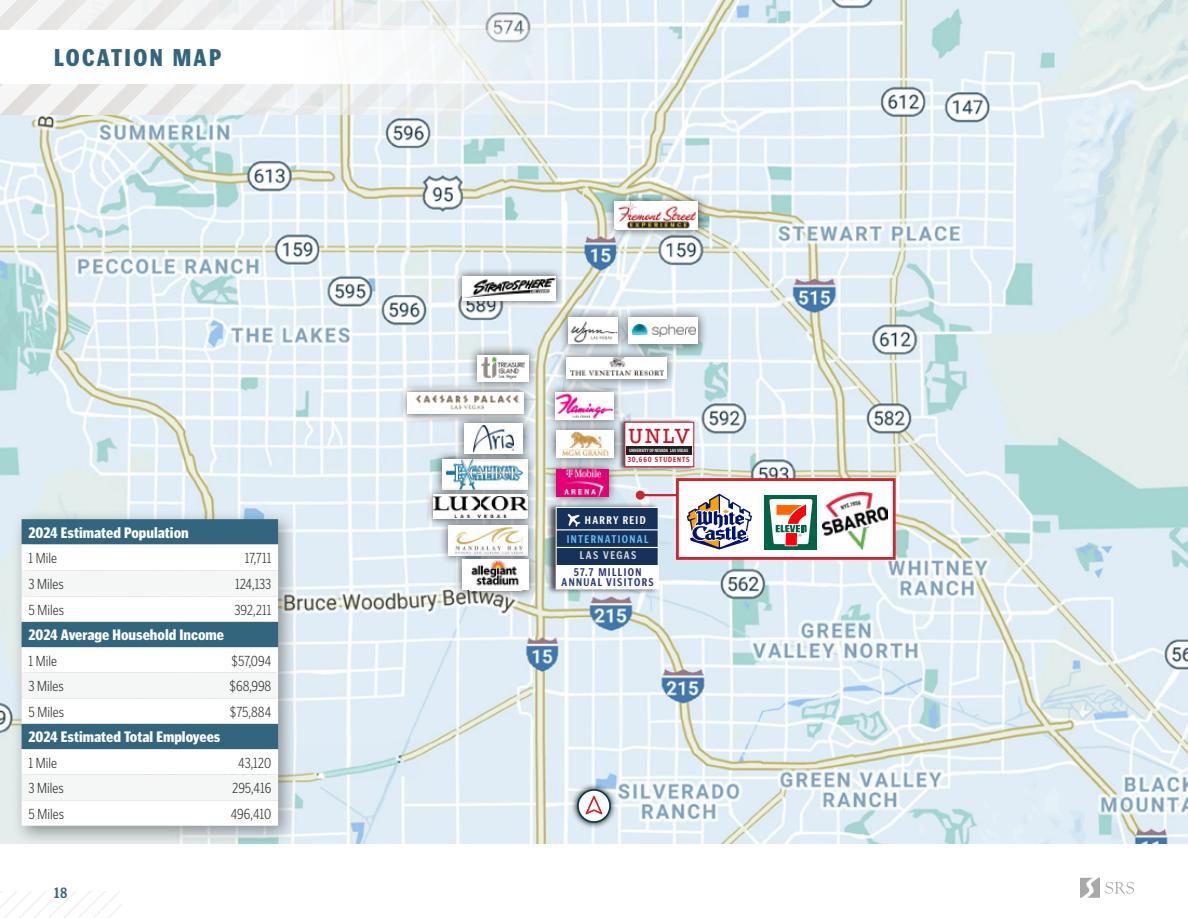
<style>
.page{position:relative;width:1188px;height:918px;background:#fff}
.page>*{position:absolute;margin:0;border:0;box-sizing:border-box;transform-origin:0 0}
.t1{font:900 24px "Poynter Gothic Text Cond";letter-spacing:.1em;color:#33657f}
.t2{font:19.2px "Rockwell";color:#d01027}
.t3{font:300 15px "Poynter Gothic Text Cond";color:#323332}
.t4{font:900 15px "Poynter Gothic Text Cond";color:#fff}
.t5{font:700 15px "Poynter Gothic Text Cond";color:#33657f}
.t6{font:700 11.25px "Poynter Gothic Text Cond";letter-spacing:.12em;color:#29357c}
.t7{font:700 11.25px "Poynter Gothic Text Cond";letter-spacing:.12em;color:#64bef2}
.t8{font:700 11.25px "Poynter Gothic Text Cond";letter-spacing:.12em;color:#fff}
.t9{font:700 11.25px "Poynter Gothic Text Cond";letter-spacing:.12em;color:#dcd8d5}
.t10{font:700 7.5px "Poynter Gothic Text Cond";letter-spacing:.12em;color:#d01027}
.t11{font:700 4.65px "Poynter Gothic Text Cond";letter-spacing:-.01em;color:#fff}
</style>
<div class="page">
<img style="left:0;top:0;width:1188px;height:844px">
<svg style="left:0;top:891px;width:122px;height:27px"></svg>
<svg style="left:1080px;top:878px;width:54px;height:20px"></svg>
<svg style="left:0;top:0;width:681px;height:115px"></svg>
<div style="left:0;top:30px;width:594px;height:54px;background:linear-gradient(to right,#fff,#ebf1f5)"></div>
<div style="left:454px;top:268px;width:110px;height:41px;background:#231f20;opacity:.75"></div>
<div style="left:462px;top:276px;width:94px;height:24px;background:#fff"></div>
<img style="left:467px;top:279px;width:89px;height:18px">
<div style="left:606px;top:193px;width:101px;height:45px;background:#231f20;opacity:.75"></div>
<div style="left:615px;top:202px;width:83px;height:27px;background:#fff"></div>
<img style="left:618px;top:202px;width:78px;height:27px">
<div style="left:432px;top:450px;width:105px;height:49px;background:#231f20;opacity:.75"></div>
<div style="left:442px;top:459px;width:85px;height:30px;background:#fff"></div>
<img style="left:446px;top:463px;width:78px;height:23px">
<div style="left:425px;top:486px;width:111px;height:41px;background:#231f20;opacity:.75"></div>
<svg style="left:434px;top:495px;width:93px;height:24px"></svg>
<img style="left:434px;top:497px;width:93px;height:20px">
<div style="left:439px;top:516px;width:98px;height:49px;background:#231f20;opacity:.75"></div>
<div style="left:448px;top:525px;width:79px;height:30px;background:#fff"></div>
<img style="left:455px;top:526px;width:68px;height:24px">
<div style="left:453px;top:550px;width:86px;height:50px;background:#231f20;opacity:.75"></div>
<div style="left:462px;top:560px;width:67px;height:30px;background:#fff"></div>
<img style="left:471px;top:560px;width:48px;height:26px">
<div style="left:455px;top:414px;width:78px;height:50px;background:#231f20;opacity:.75"></div>
<div style="left:465px;top:423px;width:58px;height:31px;background:#fff"></div>
<img style="left:474px;top:425px;width:40px;height:27px">
<div style="left:398px;top:383px;width:135px;height:40px;background:#231f20;opacity:.75"></div>
<img style="left:408px;top:392px;width:115px;height:22px">
<div style="left:546px;top:383px;width:77px;height:46px;background:#231f20;opacity:.75"></div>
<img style="left:556px;top:392px;width:57px;height:28px">
<div style="left:547px;top:460px;width:71px;height:46px;background:#231f20;opacity:.75"></div>
<img style="left:556px;top:469px;width:52px;height:28px">
<div style="left:547px;top:421px;width:77px;height:46px;background:#231f20;opacity:.75"></div>
<div style="left:557px;top:430px;width:57px;height:27px;background:#fff"></div>
<img style="left:562px;top:431px;width:47px;height:25px">
<div style="left:556px;top:348px;width:120px;height:40px;background:#231f20;opacity:.75"></div>
<div style="left:566px;top:357px;width:100px;height:22px;background:#fff"></div>
<img style="left:570px;top:357px;width:93px;height:19px">
<div style="left:559px;top:308px;width:69px;height:45px;background:#231f20;opacity:.75"></div>
<div style="left:568px;top:317px;width:50px;height:27px;background:#fff"></div>
<img style="left:571px;top:321px;width:47px;height:22px">
<div style="left:619px;top:308px;width:89px;height:45px;background:#231f20;opacity:.75"></div>
<div style="left:628px;top:317px;width:70px;height:27px;background:#fff"></div>
<img style="left:633px;top:324px;width:62px;height:13px">
<div style="left:467px;top:345px;width:72px;height:46px;background:#231f20;opacity:.75"></div>
<div style="left:477px;top:355px;width:52px;height:27px;background:#fff"></div>
<img style="left:481px;top:357px;width:43px;height:22px">
<hr style="left:640px;top:494px;width:76px;height:2px;background:#d1232a">
<div style="left:636px;top:491px;width:9px;height:9px;background:#d1232a;border-radius:50%"></div>
<svg style="left:571px;top:783px;width:46px;height:46px"></svg>
<svg style="left:577px;top:789px;width:34px;height:34px"></svg>
<div style="left:11px;top:509px;width:287px;height:337px;background:#231f20;opacity:.45"></div>
<div style="left:22px;top:519px;width:256px;height:25px;background:#33657f"></div>
<svg style="left:22px;top:544px;width:256px;height:282px"></svg>
<svg style="left:22px;top:571px;width:256px;height:229px"></svg>
<div style="left:676px;top:478px;width:220px;height:82px;background:#fff;border:3px solid #d1232a"></div>
<img style="left:822px;top:493px;width:65px;height:57px">
<svg style="left:687px;top:494px;width:65px;height:56px"></svg>
<div style="left:764px;top:495px;width:53px;height:55px;background:#006546"></div>
<svg style="left:769px;top:499px;width:43px;height:47px;background:#caa89a"></svg>
<div style="left:546px;top:502px;width:113px;height:92px;background:#231f20;opacity:.75"></div>
<div style="left:556px;top:507px;width:103px;height:82px;background:#16325a;border:1px solid #fff"></div>
<div style="left:556px;top:565px;width:103px;height:24px;background:#fff"></div>
<svg style="left:568px;top:514px;width:12px;height:13px"></svg>
<hr style="left:556px;top:529px;width:102px;height:1px;background:#fff">
<hr style="left:556px;top:547px;width:102px;height:1px;background:#fff">
<div style="left:618px;top:418px;width:77px;height:52px;background:#231f20;opacity:.75"></div>
<div style="left:624px;top:422px;width:70px;height:45px;background:#fff;border:1px solid #d01027"></div>
<div style="left:626px;top:446px;width:66px;height:9px;background:#231f20"></div>
<p class="t1" style="left:54px;top:44px;width:169px">LOCATION MAP</p>
<p class="t4" style="left:28px;top:524px;width:162px">2024 Estimated Population</p>
<p class="t3" style="left:28px;top:550px;width:30px">1 Mile</p>
<p class="t3" style="left:245px;top:550px;width:28px">17,711</p>
<p class="t3" style="left:28px;top:576px;width:37px">3 Miles</p>
<p class="t3" style="left:235px;top:576px;width:38px">124,133</p>
<p class="t3" style="left:28px;top:602px;width:37px">5 Miles</p>
<p class="t3" style="left:234px;top:602px;width:38px">392,211</p>
<p class="t4" style="left:28px;top:627px;width:197px">2024 Average Household Income</p>
<p class="t3" style="left:28px;top:653px;width:30px">1 Mile</p>
<p class="t3" style="left:231px;top:653px;width:41px">$57,094</p>
<p class="t3" style="left:28px;top:678px;width:37px">3 Miles</p>
<p class="t3" style="left:230px;top:678px;width:43px">$68,998</p>
<p class="t3" style="left:28px;top:704px;width:37px">5 Miles</p>
<p class="t3" style="left:230px;top:704px;width:43px">$75,884</p>
<p class="t4" style="left:28px;top:729px;width:194px">2024 Estimated Total Employees</p>
<p class="t3" style="left:28px;top:755px;width:30px">1 Mile</p>
<p class="t3" style="left:238px;top:755px;width:35px">43,120</p>
<p class="t3" style="left:28px;top:780px;width:37px">3 Miles</p>
<p class="t3" style="left:232px;top:780px;width:41px">295,416</p>
<p class="t3" style="left:28px;top:806px;width:37px">5 Miles</p>
<p class="t3" style="left:231px;top:806px;width:42px">496,410</p>
<p class="t5" style="left:54px;top:884px;width:15px">18</p>
<p class="t2" style="left:628px;top:425px;width:63px">UNLV</p>
<p class="t10" style="left:628px;top:455px;width:63px">30,660 STUDENTS</p>
<p class="t11" style="left:629px;top:447px;width:61px">UNIVERSITY OF NEVADA LAS VEGAS</p>
<p class="t8" style="left:585px;top:514px;width:62px">HARRY REID</p>
<p class="t7" style="left:567px;top:533px;width:83px">INTERNATIONAL</p>
<p class="t6" style="left:574px;top:566px;width:69px">57.7 MILLION</p>
<p class="t6" style="left:561px;top:576px;width:94px">ANNUAL VISITORS</p>
<p class="t9" style="left:580px;top:549px;width:58px">LAS VEGAS</p>
</div>
